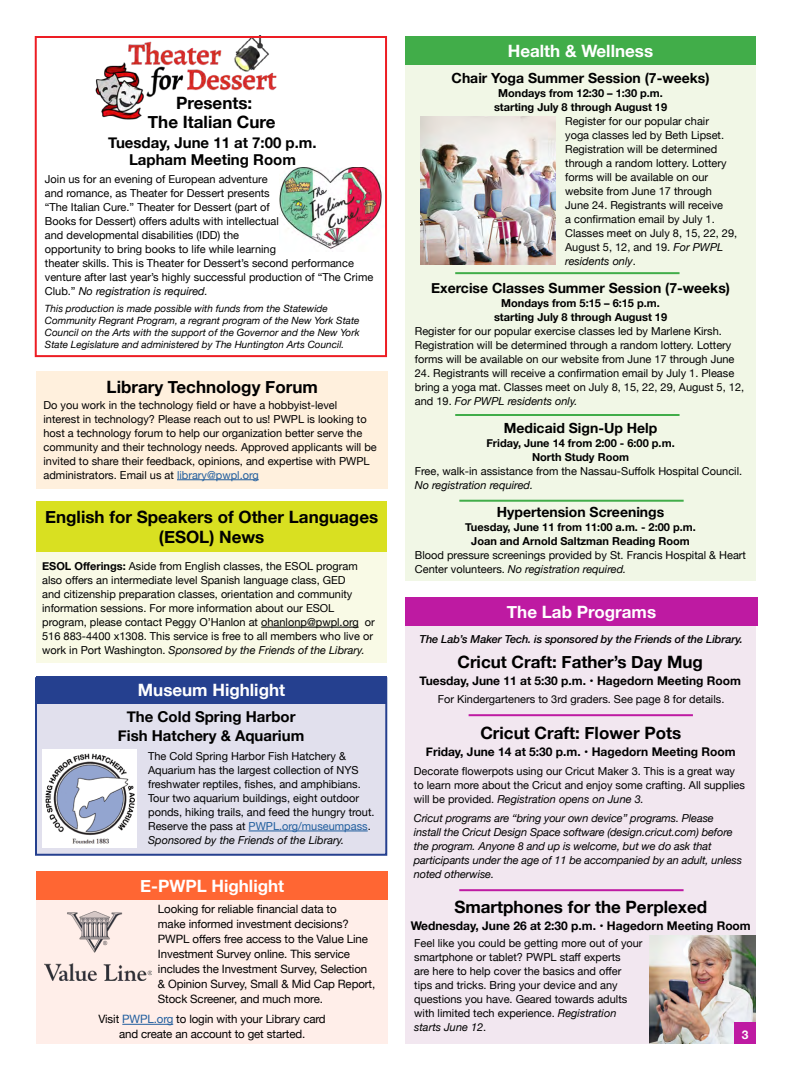
<style>
.page{position:relative;width:792px;height:1080px;background:#fff}
.page>*{position:absolute;margin:0;border:0;box-sizing:border-box;transform-origin:0 0}
.t1{font:700 17px/20px "Helvetica Neue";color:#000;text-align:center}
.t2{font:700 17px "Helvetica Neue";color:#fff}
.t3{font:700 15px/19px "Helvetica Neue";color:#000;text-align:center}
.t4{font:700 14px "Helvetica Neue";color:#000}
.t5{font:700 12px "Helvetica Neue";color:#000}
.t6{font:700 12px "Helvetica Neue";color:#fff}
.t7{font:11.5px/15px "Helvetica Neue";letter-spacing:-.01em;color:#000}
.t8{font:11px/14px "Helvetica Neue";color:#000}
.t9{font:italic 11px/14px "Helvetica Neue";letter-spacing:-.01em;color:#000}
.t10{font:700 11px/14px "Helvetica Neue";color:#000;text-align:center}
.t11{font:italic 500 11px "Helvetica Neue";letter-spacing:-.01em;color:#000}
.t12{font:italic 10px/12px "Helvetica Neue";color:#000}
.s1{font-style:italic}
.s2{color:#215e9e}
.s3{font-weight:700}
.s4{font-style:normal}
</style>
<div class="page">
<img style="left:95px;top:39px;width:182px;height:81px">
<div style="left:35px;top:677px;width:352px;height:179px;background:#e1e0ed;border:2px solid #25408f"></div>
<hr style="left:249px;top:831px;width:119px;height:1px;background:#215e9e">
<div style="left:36px;top:676px;width:351px;height:28px;background:#25408f"></div>
<img style="left:42px;top:749px;width:94px;height:98px">
<div style="left:36px;top:883px;width:352px;height:160px;background:#ffeee9"></div>
<div style="left:405px;top:599px;width:351px;height:445px;background:#f2e7f0"></div>
<div style="left:405px;top:597px;width:353px;height:29px;background:#be1aa2"></div>
<hr style="left:459px;top:889px;width:225px;height:2px;background:#be1aa2">
<img style="left:650px;top:935px;width:106px;height:109px">
<hr style="left:469px;top:714px;width:224px;height:2px;background:#be1aa2">
<div style="left:734px;top:1022px;width:22px;height:22px;background:#be1aa2"></div>
<div style="left:405px;top:36px;width:351px;height:544px;background:#f1f7e6"></div>
<div style="left:405px;top:36px;width:351px;height:29px;background:#41ad49"></div>
<div style="left:36px;top:506px;width:351px;height:157px;background:#f9fae6"></div>
<hr style="left:261px;top:627px;width:98px;height:1px;background:#000">
<div style="left:36px;top:502px;width:351px;height:50px;background:#d9e021"></div>
<img style="left:420px;top:116px;width:136px;height:149px">
<div style="left:36px;top:871px;width:352px;height:29px;background:#f63"></div>
<hr style="left:122px;top:1024px;width:51px;height:1px;background:#215e9e">
<img style="left:45px;top:911px;width:106px;height:69px">
<div style="left:36px;top:371px;width:352px;height:118px;background:#fff0dd"></div>
<hr style="left:177px;top:479px;width:82px;height:1px;background:#215e9e">
<div style="left:35px;top:36px;width:352px;height:321px;border:2px solid #ed1d24"></div>
<hr style="left:455px;top:272px;width:225px;height:2px;background:#41ad49">
<hr style="left:455px;top:414px;width:225px;height:2px;background:#41ad49">
<hr style="left:459px;top:500px;width:225px;height:2px;background:#41ad49">
<img style="left:279px;top:167px;width:106px;height:84px">
<h1 class="t2" style="left:508px;top:37px;width:147px">Health &amp; Wellness</h1>
<p class="t4" style="left:452px;top:67px;width:259px">Chair Yoga Summer Session (7-weeks)</p>
<p class="t10" style="left:494px;top:87px;width:175px">Mondays from 12:30 – 1:30 p.m. starting July 8 through August 19</p>
<p class="t8" style="left:565px;top:115px;width:174px">Register for our popular chair<br>yoga classes led by Beth Lipset.<br>Registration will be determined through a random lottery. Lottery forms will be available on our website from June 17 through<br>June 24. Registrants will receive<br>a confirmation email by July 1.<br>Classes meet on July 8, 15, 22, 29,<br>August 5, 12, and 19. <span class="s1">For PWPL residents only</span>.</p>
<p class="t4" style="left:431px;top:277px;width:300px">Exercise Classes Summer Session (7-weeks)</p>
<p class="t10" style="left:494px;top:297px;width:175px">Mondays from 5:15 – 6:15 p.m. starting July 8 through August 19</p>
<p class="t8" style="left:415px;top:325px;width:321px">Register for our popular exercise classes led by Marlene Kirsh.<br>Registration will be determined through a random lottery. Lottery forms will be available on our website from June 17 through June</p>
<p class="t8" style="left:415px;top:367px;width:331px">24. Registrants will receive a confirmation email by July 1. Please bring a yoga mat. Classes meet on July 8, 15, 22, 29, August 5, 12, and 19. <span class="s1">For PWPL residents only.</span></p>
<p class="t4" style="left:504px;top:417px;width:155px">Medicaid Sign-Up Help</p>
<p class="t10" style="left:486px;top:437px;width:190px">Friday, June 14 from 2:00 - 6:00 p.m.<br>North Study Room</p>
<p class="t8" style="left:415px;top:465px;width:329px">Free, walk-in assistance from the Nassau-Suffolk Hospital Council.</p>
<p class="t9" style="left:415px;top:479px;width:120px">No registration required.</p>
<p class="t4" style="left:497px;top:501px;width:169px">Hypertension Screenings</p>
<p class="t10" style="left:465px;top:521px;width:232px">Tuesday, June 11 from 11:00 a.m. - 2:00 p.m.<br>Joan and Arnold Saltzman Reading Room</p>
<p class="t8" style="left:415px;top:549px;width:333px">Blood pressure screenings provided by St. Francis Hospital &amp; Heart</p>
<h1 class="t1" style="left:148px;top:94px;width:129px;line-height:19px">Presents:<br>The Italian Cure</h1>
<h2 class="t3" style="left:108px;top:135px;width:210px;line-height:17px">Tuesday, June 11 at 7:00 p.m.<br>Lapham Meeting Room</h2>
<p class="t8" style="left:45px;top:173px;width:330px">Join us for an evening of European adventure<br>and romance, as Theater for Dessert presents<br>“The Italian Cure.” Theater for Dessert (part of<br>Books for Dessert) offers adults with intellectual<br>and developmental disabilities (IDD) the<br>opportunity to bring books to life while learning<br>theater skills. This is Theater for Dessert’s second performance venture after last year’s highly successful production of “The Crime Club.” <span class="s1">No registration is required.</span></p>
<p class="t12" style="left:45px;top:303px;width:316px">This production is made possible with funds from the Statewide Community Regrant Program, a regrant program of the New York State Council on the Arts with the support of the Governor and the New York State Legislature and administered by The Huntington Arts Council.</p>
<h1 class="t1" style="left:107px;top:377px;width:213px">Library Technology Forum</h1>
<p class="t8" style="left:44px;top:398px;width:335px">Do you work in the technology field or have a hobbyist-level<br>interest in technology? Please reach out to us! PWPL is looking to host a technology forum to help our organization better serve the community and their technology needs. Approved applicants will be invited to share their feedback, opinions, and expertise with PWPL administrators. Email us at <span class="s2">library@pwpl.org</span></p>
<h1 class="t1" style="left:45px;top:508px;width:335px">English for Speakers of Other Languages (ESOL) News</h1>
<p class="t8" style="left:42px;top:560px;width:317px"><span class="s3">ESOL Offerings:</span> Aside from English classes, the ESOL program</p>
<p class="t9" style="left:415px;top:563px;width:213px"><span class="s4">Center volunteers.</span> No registration required.</p>
<p class="t8" style="left:42px;top:574px;width:334px">also offers an intermediate level Spanish language class, GED<br>and citizenship preparation classes, orientation and community information sessions. For more information about our ESOL program, please contact Peggy O’Hanlon at ohanlonp@pwpl.org or 516 883-4400 x1308. This service is free to all members who live or work in Port Washington. <span class="s1">Sponsored by the Friends of the Library.</span></p>
<h1 class="t2" style="left:507px;top:598px;width:151px">The Lab Programs</h1>
<p class="t11" style="left:420px;top:630px;width:325px">The Lab’s Maker Tech. is sponsored by the Friends of the Library.</p>
<h1 class="t1" style="left:457px;top:652px;width:247px">Cricut Craft: Father’s Day Mug</h1>
<p class="t5" style="left:419px;top:671px;width:323px">Tuesday, June 11 at 5:30 p.m. • Hagedorn Meeting Room</p>
<p class="t8" style="left:438px;top:693px;width:288px">For Kindergarteners to 3rd graders. See page 8 for details.</p>
<h1 class="t2" style="left:138px;top:677px;width:149px">Museum Highlight</h1>
<h2 class="t3" style="left:118px;top:708px;width:188px">The Cold Spring Harbor<br>Fish Hatchery &amp; Aquarium</h2>
<p class="t8" style="left:148px;top:750px;width:228px">The Cold Spring Harbor Fish Hatchery &amp; Aquarium has the largest collection of NYS freshwater reptiles, fishes, and amphibians.<br>Tour two aquarium buildings, eight outdoor ponds, hiking trails, and feed the hungry trout.<br>Reserve the pass at <span class="s2">PWPL.org/museumpass</span>.<br><span class="s1">Sponsored by the Friends of the Library.</span></p>
<h1 class="t2" style="left:140px;top:872px;width:146px">E-PWPL Highlight</h1>
<p class="t7" style="left:158px;top:902px;width:219px">Looking for reliable financial data to<br>make informed investment decisions?<br>PWPL offers free access to the Value Line Investment Survey online. This service includes the Investment Survey, Selection &amp; Opinion Survey, Small &amp; Mid Cap Report, Stock Screener, and much more.</p>
<p class="t7" style="left:99px;top:1012px;width:229px;text-align:center">Visit <span class="s2">PWPL.org</span> to login with your Library card and create an account to get started.</p>
<h1 class="t1" style="left:480px;top:724px;width:202px">Cricut Craft: Flower Pots</h1>
<p class="t5" style="left:426px;top:743px;width:311px">Friday, June 14 at 5:30 p.m. • Hagedorn Meeting Room</p>
<p class="t8" style="left:414px;top:765px;width:333px">Decorate flowerpots using our Cricut Maker 3. This is a great way to learn more about the Cricut and enjoy some crafting. All supplies will be provided. <span class="s1">Registration opens on June 3.</span></p>
<p class="t9" style="left:414px;top:812px;width:330px">Cricut programs are “bring your own device” programs. Please install the Cricut Design Space software (design.cricut.com) before the program. Anyone 8 and up is welcome, but we do ask that participants under the age of 11 be accompanied by an adult, unless noted otherwise.</p>
<h1 class="t1" style="left:454px;top:897px;width:254px">Smartphones for the Perplexed</h1>
<p class="t5" style="left:411px;top:916px;width:342px">Wednesday, June 26 at 2:30 p.m. • Hagedorn Meeting Room</p>
<p class="t8" style="left:414px;top:937px;width:230px">Feel like you could be getting more out of your smartphone or tablet? PWPL staff experts<br>are here to help cover the basics and offer<br>tips and tricks. Bring your device and any questions you have. Geared towards adults with limited tech experience. <span class="s1">Registration starts June 12</span>.</p>
<p class="t6" style="left:742px;top:1025px;width:8px">3</p>
</div>
